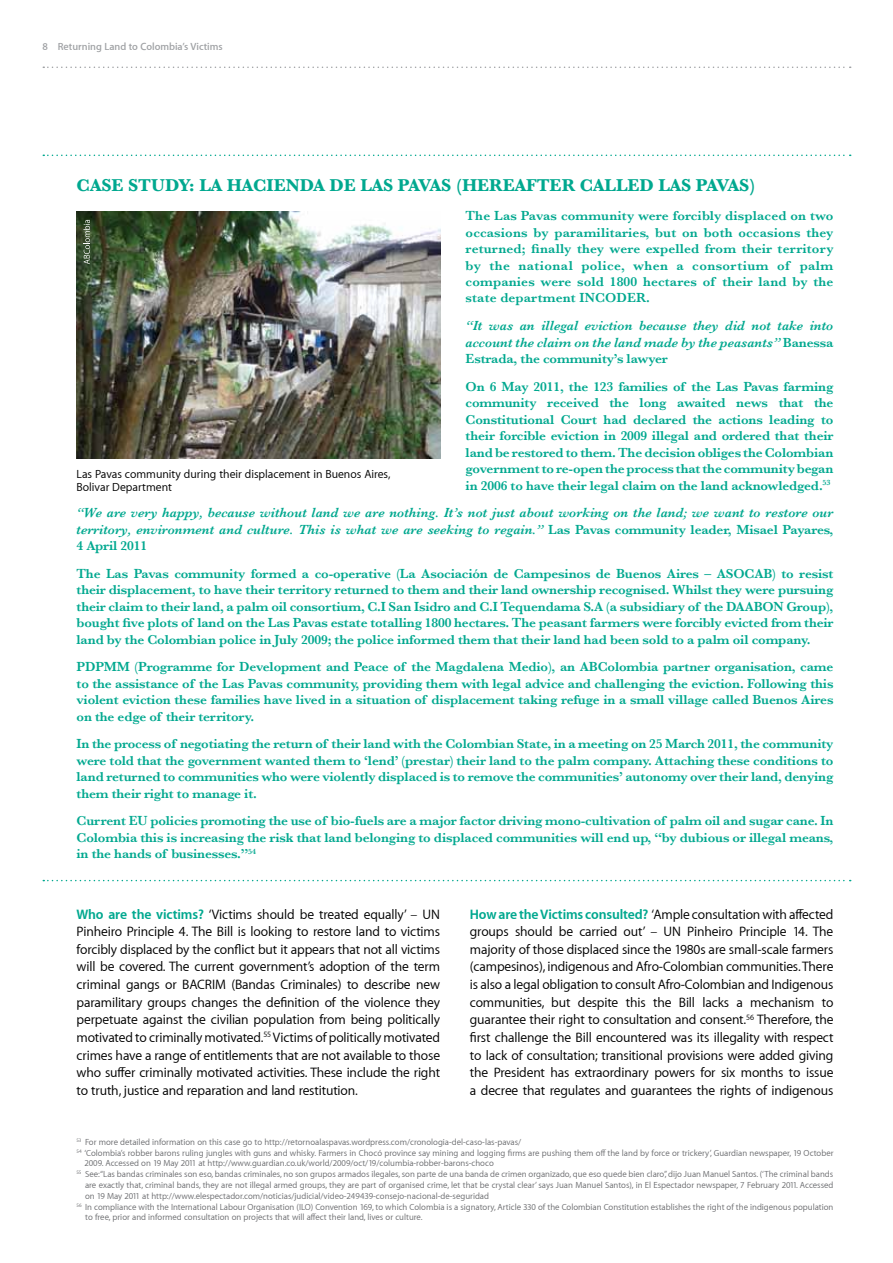
<style>
.page{position:relative;width:893px;height:1263px;background:#fff}
.page>*{position:absolute;margin:0;border:0;box-sizing:border-box;transform-origin:0 0}
.t1{font:700 18px "Baskerville";color:#00a88f}
.t2{font:13.8px/17.5px "Myriad Set Text";letter-spacing:-.01em;color:#000;text-align:justify}
.t3{font:600 13.5px/16.5px "Baskerville";letter-spacing:-.01em;color:#00a88f;text-align:justify}
.t4{font:italic 600 13.5px/16.5px "Baskerville";color:#00a88f;text-align:justify}
.t5{font:12px/13.5px "Myriad Set Text";color:#000}
.t6{font:600 10.5px "Myriad Set";color:#9fa1a4}
.t7{font:9px "Myriad Set Text";color:#6d6e71}
.s1{font-style:normal}
.s2{font-family:"Myriad Set";font-weight:700;color:#00a88f}
</style>
<div class="page">
<svg style="left:43px;top:67px;width:808px;height:1px"></svg>
<svg style="left:43px;top:155px;width:808px;height:1px"></svg>
<svg style="left:43px;top:880px;width:808px;height:1px"></svg>
<img style="left:77px;top:212px;width:363px;height:246px">
<svg style="left:83px;top:220px;width:7px;height:44px"></svg>
<p class="t6" style="left:43px;top:40px;width:182px">8 Returning Land to Colombia’s Victims</p>
<h1 class="t1" style="left:77px;top:174px;width:680px">CASE STUDY: LA HACIENDA DE LAS PAVAS (HEREAFTER CALLED LAS PAVAS)</h1>
<p class="t3" style="left:466px;top:207px;width:369px">The Las Pavas community were forcibly displaced on two occasions by paramilitaries, but on both occasions they returned; finally they were expelled from their territory by the national police, when a consortium of palm companies were sold 1800 hectares of their land by the state department INCODER.</p>
<p class="t4" style="left:466px;top:317px;width:369px">“It was an illegal eviction because they did not take into account the claim on the land made by the peasants” <span class="s1">Banessa Estrada, the community’s lawyer</span></p>
<p class="t3" style="left:466px;top:378px;width:369px">On 6 May 2011, the 123 families of the Las Pavas farming community received the long awaited news that the Constitutional Court had declared the actions leading to their forcible eviction in 2009 illegal and ordered that their land be restored to them. The decision obliges the Colombian government to re-open the process that the community began in 2006 to have their legal claim on the land acknowledged.<sup>53</sup></p>
<p class="t4" style="left:77px;top:504px;width:758px">“We are very happy, because without land we are nothing. It’s not just about working on the land; we want to restore our territory, environment and culture. This is what we are seeking to regain.” <span class="s1">Las Pavas community leader, Misael Payares, 4 April 2011</span></p>
<p class="t3" style="left:77px;top:565px;width:758px">The Las Pavas community formed a co-operative (La Asociación de Campesinos de Buenos Aires – ASOCAB) to resist their displacement, to have their territory returned to them and their land ownership recognised. Whilst they were pursuing their claim to their land, a palm oil consortium, C.I San Isidro and C.I Tequendama S.A (a subsidiary of the DAABON Group), bought five plots of land on the Las Pavas estate totalling 1800 hectares. The peasant farmers were forcibly evicted from their land by the Colombian police in July 2009; the police informed them that their land had been sold to a palm oil company.</p>
<p class="t3" style="left:77px;top:658px;width:758px">PDPMM (Programme for Development and Peace of the Magdalena Medio), an ABColombia partner organisation, came to the assistance of the Las Pavas community, providing them with legal advice and challenging the eviction. Following this violent eviction these families have lived in a situation of displacement taking refuge in a small village called Buenos Aires on the edge of their territory.</p>
<p class="t3" style="left:77px;top:736px;width:758px">In the process of negotiating the return of their land with the Colombian State, in a meeting on 25 March 2011, the community were told that the government wanted them to ‘lend’ (prestar) their land to the palm company. Attaching these conditions to land returned to communities who were violently displaced is to remove the communities’ autonomy over their land, denying them their right to manage it.</p>
<p class="t3" style="left:77px;top:813px;width:758px">Current EU policies promoting the use of bio-fuels are a major factor driving mono-cultivation of palm oil and sugar cane. In Colombia this is increasing the risk that land belonging to displaced communities will end up, “by dubious or illegal means, in the hands of businesses.”<sup>54</sup></p>
<p class="t5" style="left:77px;top:467px;width:315px">Las Pavas community during their displacement in Buenos Aires,<br>Bolivar Department</p>
<p class="t2" style="left:77px;top:905px;width:365px"><span class="s2">Who are the victims?</span> ‘Victims should be treated equally’ – UN Pinheiro Principle 4. The Bill is looking to restore land to victims forcibly displaced by the conflict but it appears that not all victims will be covered. The current government’s adoption of the term criminal gangs or BACRIM (Bandas Criminales) to describe new paramilitary groups changes the definition of the violence they perpetuate against the civilian population from being politically motivated to criminally motivated.<sup>55</sup> Victims of politically motivated crimes have a range of entitlements that are not available to those who suffer criminally motivated activities. These include the right to truth, justice and reparation and land restitution.</p>
<p class="t2" style="left:470px;top:905px;width:365px"><span class="s2">How are the Victims consulted?</span> ‘Ample consultation with affected groups should be carried out’ – UN Pinheiro Principle 14. The majority of those displaced since the 1980s are small-scale farmers (campesinos), indigenous and Afro-Colombian communities. There is also a legal obligation to consult Afro-Colombian and Indigenous communities, but despite this the Bill lacks a mechanism to guarantee their right to consultation and consent.<sup>56</sup> Therefore, the first challenge the Bill encountered was its illegality with respect to lack of consultation; transitional provisions were added giving the President has extraordinary powers for six months to issue a decree that regulates and guarantees the rights of indigenous</p>
<p class="t7" style="left:77px;top:1136px;width:446px"><sup>53</sup> For more detailed information on this case go to http://retornoalaspavas.wordpress.com/cronologia-del-caso-las-pavas/</p>
<p class="t7" style="left:77px;top:1147px;width:758px"><sup>54</sup> ‘Colombia’s robber barons ruling jungles with guns and whisky. Farmers in Chocó province say mining and logging firms are pushing them off the land by force or trickery’, Guardian newspaper, 19 October</p>
<p class="t7" style="left:84px;top:1158px;width:411px">2009. Accessed on 19 May 2011 at http://www.guardian.co.uk/world/2009/oct/19/columbia-robber-barons-choco</p>
<p class="t7" style="left:77px;top:1168px;width:758px"><sup>55</sup> See:“Las bandas criminales son eso, bandas criminales, no son grupos armados ilegales, son parte de una banda de crimen organizado, que eso quede bien claro”, dijo Juan Manuel Santos. (‘The criminal bands</p>
<p class="t7" style="left:85px;top:1179px;width:750px">are exactly that, criminal bands, they are not illegal armed groups, they are part of organised crime, let that be crystal clear’ says Juan Manuel Santos), in El Espectador newspaper, 7 February 2011. Accessed</p>
<p class="t7" style="left:85px;top:1190px;width:406px">on 19 May 2011 at http://www.elespectador.com/noticias/judicial/video-249439-consejo-nacional-de-seguridad</p>
<p class="t7" style="left:77px;top:1201px;width:758px"><sup>56</sup> In compliance with the International Labour Organisation (ILO) Convention 169, to which Colombia is a signatory, Article 330 of the Colombian Constitution establishes the right of the indigenous population</p>
<p class="t7" style="left:85px;top:1212px;width:339px">to free, prior and informed consultation on projects that will affect their land, lives or culture.</p>
</div>
